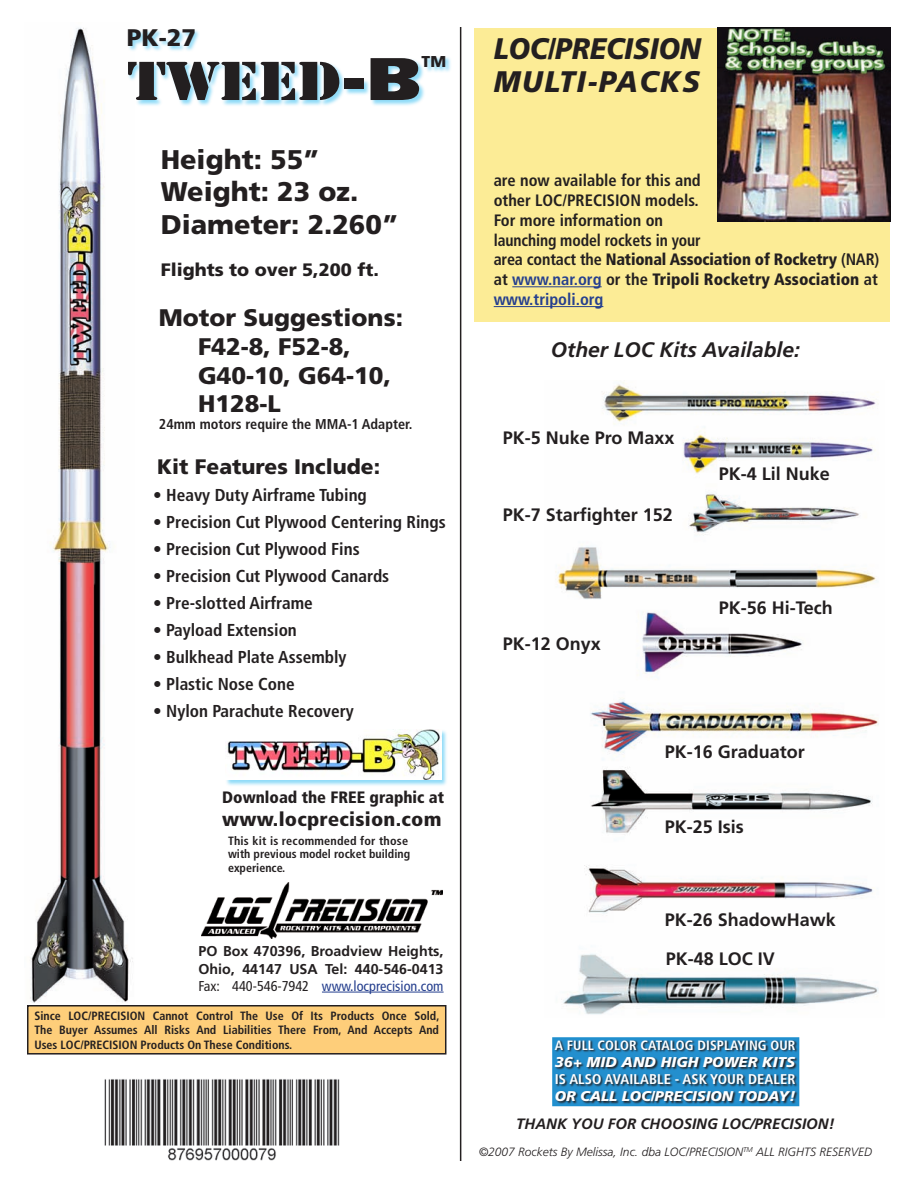
<style>
.page{position:relative;width:918px;height:1188px;background:#fff}
.page>*{position:absolute;margin:0;border:0;box-sizing:border-box;transform-origin:0 0}
.t1{font:51px "Stencil Std";letter-spacing:-.01em;color:#231f20;scale:1.17 1}
.t2{font:italic 900 29.7px "Frutiger";color:#231f20;scale:.91 1}
.t3{font:italic 900 29.7px "Frutiger";letter-spacing:.06em;color:#231f20;scale:.95 1}
.t4{font:900 27px "Frutiger";color:#231f20}
.t5{font:900 24px "Frutiger";color:#231f20}
.t6{font:italic 700 21px "Frutiger";color:#231f20}
.t7{font:900 21px "Frutiger";color:#231f20}
.t8{font:900 condensed 19.5px "Frutiger";letter-spacing:.01em;color:#231f20;scale:1.1 1}
.t9{font:700 18px/39px "Frutiger";color:#231f20}
.t10{font:900 18px "Frutiger";color:#231f20}
.t11{font:700 condensed 17.25px "Frutiger";color:#231f20}
.t12{font:700 condensed 16.5px/19.8px "Frutiger";color:#231f20}
.t13{font:900 condensed 16.5px "Frutiger";color:#231f20}
.t14{font:900 15.75px "Frutiger";color:#231f20}
.t15{font:italic 700 15px "Frutiger";color:#231f20}
.t16{font:700 14.25px "Frutiger";color:#231f20}
.t17{font:condensed 14.25px "Frutiger";color:#253f8e}
.t18{font:700 condensed 14.25px "Frutiger";color:#231f20}
.t19{font:italic 900 14.25px "Frutiger";letter-spacing:.005em;color:#fff}
.t20{font:700 condensed 14.1px "Frutiger";letter-spacing:.005em;color:#fff}
.t21{font:italic 900 14.1px "Frutiger";color:#fff}
.t22{font:700 condensed 13.5px "Frutiger";letter-spacing:.005em;color:#fff}
.t23{font:700 condensed 12px "Frutiger";color:#231f20}
.t24{font:italic 300 12px "Frutiger";color:#231f20}
.s1{font-family:"Frutiger";font-weight:900;font-size:60px}
.s2{color:#231f20}
.s3{font-weight:900}
.s4{color:#253f8e}
</style>
<div class="page">
<img style="left:30px;top:27px;width:103px;height:976px">
<img style="left:555px;top:382px;width:324px;height:633px">
<div style="left:474px;top:28px;width:416px;height:293px;background:#fcec96"></div>
<hr style="left:512px;top:286px;width:90px;height:1px;background:#253f8e">
<hr style="left:494px;top:306px;width:109px;height:1px;background:#253f8e">
<img style="left:202px;top:882px;width:241px;height:57px">
<hr style="left:322px;top:992px;width:122px;height:1px;background:#253f8e">
<hr style="left:460px;top:27px;width:1px;height:1134px;background:#231f20">
<div style="left:127px;top:28px;width:326px;height:79px;background:#00aeef;opacity:.44"></div>
<div style="left:552px;top:1037px;width:247px;height:69px;border:2px solid #1e8fce"></div>
<svg style="left:554px;top:1040px;width:245px;height:65px;background:#22709e"></svg>
<img style="left:717px;top:27px;width:174px;height:194px">
<div style="left:28px;top:1006px;width:418px;height:48px;background:#fece7a"></div>
<div style="left:27px;top:1005px;width:419px;height:50px;border:2px solid #231f20"></div>
<div style="left:224px;top:729px;width:225px;height:58px;background:#00aeef;opacity:.44"></div>
<img style="left:225px;top:730px;width:216px;height:49px">
<img style="left:104px;top:1079px;width:236px;height:82px">
<p class="t5" style="left:127px;top:23px;width:71px">PK-27</p>
<p class="t1" style="left:127px;top:48px;width:254px">TWEED<span class="s1">-B</span></p>
<p class="t14" style="left:422px;top:52px;width:26px">TM</p>
<p class="t4" style="left:161px;top:143px;width:161px">Height: 55”</p>
<p class="t4" style="left:161px;top:175px;width:199px">Weight: 23 oz.</p>
<p class="t4" style="left:161px;top:208px;width:239px">Diameter: 2.260”</p>
<p class="t10" style="left:161px;top:259px;width:220px">Flights to over 5,200 ft.</p>
<p class="t5" style="left:159px;top:303px;width:246px">Motor Suggestions:</p>
<p class="t5" style="left:198px;top:332px;width:154px">F42-8, F52-8,</p>
<p class="t5" style="left:198px;top:361px;width:194px">G40-10, G64-10,</p>
<p class="t5" style="left:198px;top:389px;width:84px">H128-L</p>
<p class="t18" style="left:159px;top:415px;width:255px">24mm motors require the MMA-1 Adapter.</p>
<p class="t7" style="left:157px;top:454px;width:225px">Kit Features Include:</p>
<p class="t11" style="left:153px;top:485px;width:215px">• Heavy Duty Airframe Tubing</p>
<p class="t11" style="left:153px;top:512px;width:294px">• Precision Cut Plywood Centering Rings</p>
<p class="t11" style="left:153px;top:539px;width:208px">• Precision Cut Plywood Fins</p>
<p class="t11" style="left:153px;top:566px;width:238px">• Precision Cut Plywood Canards</p>
<p class="t11" style="left:153px;top:593px;width:161px">• Pre-slotted Airframe</p>
<p class="t11" style="left:153px;top:620px;width:145px">• Payload Extension</p>
<p class="t11" style="left:153px;top:647px;width:195px">• Bulkhead Plate Assembly</p>
<p class="t11" style="left:153px;top:674px;width:143px">• Plastic Nose Cone</p>
<p class="t11" style="left:153px;top:701px;width:202px">• Nylon Parachute Recovery</p>
<p class="t13" style="left:222px;top:787px;width:223px">Download the FREE graphic at</p>
<p class="t8" style="left:222px;top:808px;width:201px">www.locprecision.com</p>
<p class="t23" style="left:228px;top:834px;width:182px">This kit is recommended for those</p>
<p class="t23" style="left:228px;top:847px;width:184px">with previous model rocket building</p>
<p class="t23" style="left:228px;top:861px;width:59px">experience.</p>
<p class="t16" style="left:199px;top:943px;width:247px">PO Box 470396, Broadview Heights,</p>
<p class="t16" style="left:199px;top:960px;width:247px">Ohio, 44147 USA Tel: 440-546-0413</p>
<p class="t17" style="left:199px;top:977px;width:247px"><span class="s2">Fax: 440-546-7942</span> www.locprecision.com</p>
<p class="t23" style="left:34px;top:1009px;width:407px">Since LOC/PRECISION Cannot Control The Use Of Its Products Once Sold,</p>
<p class="t23" style="left:34px;top:1023px;width:406px">The Buyer Assumes All Risks And Liabilities There From, And Accepts And</p>
<p class="t23" style="left:34px;top:1037px;width:259px">Uses LOC/PRECISION Products On These Conditions.</p>
<p class="t2" style="left:494px;top:31px;width:229px">LOC/PRECISION</p>
<p class="t3" style="left:494px;top:64px;width:218px">MULTI-PACKS</p>
<p class="t12" style="left:494px;top:171px;width:209px">are now available for this and other LOC/PRECISION models.</p>
<p class="t12" style="left:494px;top:210px;width:387px">For more information on<br>launching model rockets in your<br>area contact the <span class="s3">National Association of Rocketry</span> (NAR) at <span class="s4">www.nar.org</span> or the <span class="s3">Tripoli Rocketry Association</span> at <span class="s4">www.tripoli.org</span></p>
<p class="t6" style="left:551px;top:338px;width:250px">Other LOC Kits Available:</p>
<p class="t9" style="left:503px;top:418px;width:173px">PK-5 Nuke Pro Maxx</p>
<p class="t9" style="left:503px;top:495px;width:172px">PK-7 Starfighter 152</p>
<p class="t9" style="left:503px;top:624px;width:100px">PK-12 Onyx</p>
<p class="t9" style="left:719px;top:454px;width:113px">PK-4 Lil Nuke</p>
<p class="t9" style="left:719px;top:589px;width:116px">PK-56 Hi-Tech</p>
<p class="t9" style="left:665px;top:732px;width:142px">PK-16 Graduator</p>
<p class="t9" style="left:665px;top:807px;width:81px">PK-25 Isis</p>
<p class="t9" style="left:665px;top:900px;width:173px">PK-26 ShadowHawk<br>PK-48 LOC IV</p>
<p class="t22" style="left:555px;top:1038px;width:242px">A FULL COLOR CATALOG DISPLAYING OUR</p>
<p class="t19" style="left:555px;top:1054px;width:242px">36+ MID AND HIGH POWER KITS</p>
<p class="t20" style="left:555px;top:1071px;width:242px">IS ALSO AVAILABLE - ASK YOUR DEALER</p>
<p class="t21" style="left:555px;top:1088px;width:242px">OR CALL LOC/PRECISION TODAY!</p>
<p class="t15" style="left:516px;top:1115px;width:320px">THANK YOU FOR CHOOSING LOC/PRECISION!</p>
<p class="t24" style="left:479px;top:1145px;width:395px">©2007 Rockets By Melissa, Inc. dba LOC/PRECISION<sup>TM</sup> ALL RIGHTS RESERVED</p>
</div>
